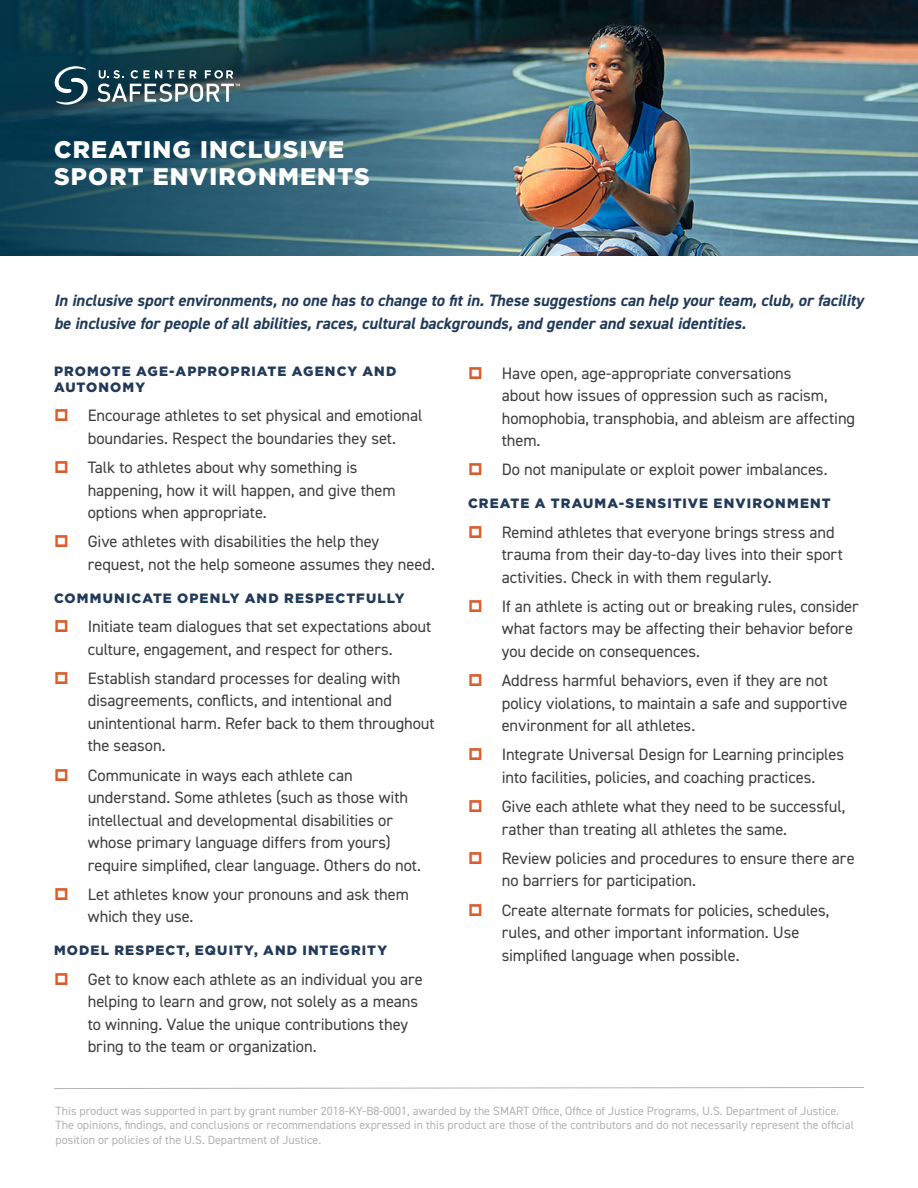
<style>
.page{position:relative;width:918px;height:1188px;background:#fff}
.page>*{position:absolute;margin:0;border:0;box-sizing:border-box;transform-origin:0 0}
.t1{font:900 24px/27px "Gotham";letter-spacing:.05em;color:#fff}
.t2{font:16.5px/22.5px "DIN2014";letter-spacing:-.005em;color:#3e3e3f}
.Body_Copy{font:italic 700 16.5px/22.5px "DIN2014";color:#213a59}
.t3{font:900 13.5px/16.5px "Gotham";letter-spacing:.08em;color:#213a59}
.t4{font:12px/14.4px "DIN2014";color:#b4b2b2}
</style>
<div class="page">
<img style="left:0;top:0;width:918px;height:255px">
<svg style="left:54px;top:66px;width:34px;height:39px"></svg>
<svg style="left:97px;top:70px;width:143px;height:32px"></svg>
<svg style="left:54px;top:1087px;width:810px;height:2px"></svg>
<p class="t1" style="left:54px;top:135px;width:317px">CREATING INCLUSIVE<br>SPORT ENVIRONMENTS</p>
<p class="Body_Copy" style="left:54px;top:289px;width:811px">In inclusive sport environments, no one has to change to fit in. These suggestions can help your team, club, or facility be inclusive for people of all abilities, races, cultural backgrounds, and gender and sexual identities.</p>
<h3 class="t3" style="left:54px;top:362px;width:344px">PROMOTE AGE-APPROPRIATE AGENCY AND<br>AUTONOMY</h3>
<p class="t2" style="left:88px;top:404px;width:336px">Encourage athletes to set physical and emotional boundaries. Respect the boundaries they set.</p>
<p class="t2" style="left:88px;top:456px;width:309px">Talk to athletes about why something is happening, how it will happen, and give them options when appropriate.</p>
<p class="t2" style="left:88px;top:530px;width:349px">Give athletes with disabilities the help they request, not the help someone assumes they need.</p>
<h3 class="t3" style="left:54px;top:589px;width:352px">COMMUNICATE OPENLY AND RESPECTFULLY</h3>
<p class="t2" style="left:88px;top:615px;width:345px">Initiate team dialogues that set expectations about culture, engagement, and respect for others.</p>
<p class="t2" style="left:88px;top:667px;width:349px">Establish standard processes for dealing with disagreements, conflicts, and intentional and unintentional harm. Refer back to them throughout the season.</p>
<p class="t2" style="left:88px;top:763px;width:335px">Communicate in ways each athlete can understand. Some athletes (such as those with intellectual and developmental disabilities or whose primary language differs from yours) require simplified, clear language. Others do not.</p>
<p class="t2" style="left:88px;top:883px;width:323px">Let athletes know your pronouns and ask them which they use.</p>
<h3 class="t3" style="left:54px;top:942px;width:335px">MODEL RESPECT, EQUITY, AND INTEGRITY</h3>
<p class="t2" style="left:88px;top:967px;width:337px">Get to know each athlete as an individual you are helping to learn and grow, not solely as a means to winning. Value the unique contributions they bring to the team or organization.</p>
<p class="t2" style="left:502px;top:361px;width:355px">Have open, age-appropriate conversations<br>about how issues of oppression such as racism, homophobia, transphobia, and ableism are affecting them.</p>
<p class="t2" style="left:502px;top:458px;width:327px">Do not manipulate or exploit power imbalances.</p>
<h3 class="t3" style="left:468px;top:495px;width:364px">CREATE A TRAUMA-SENSITIVE ENVIRONMENT</h3>
<p class="t2" style="left:502px;top:520px;width:343px">Remind athletes that everyone brings stress and trauma from their day-to-day lives into their sport activities. Check in with them regularly.</p>
<p class="t2" style="left:502px;top:595px;width:358px">If an athlete is acting out or breaking rules, consider what factors may be affecting their behavior before you decide on consequences.</p>
<p class="t2" style="left:502px;top:669px;width:347px">Address harmful behaviors, even if they are not policy violations, to maintain a safe and supportive environment for all athletes.</p>
<p class="t2" style="left:502px;top:743px;width:344px">Integrate Universal Design for Learning principles into facilities, policies, and coaching practices.</p>
<p class="t2" style="left:502px;top:795px;width:345px">Give each athlete what they need to be successful, rather than treating all athletes the same.</p>
<p class="t2" style="left:502px;top:847px;width:354px">Review policies and procedures to ensure there are no barriers for participation.</p>
<p class="t2" style="left:502px;top:898px;width:329px">Create alternate formats for policies, schedules, rules, and other important information. Use simplified language when possible.</p>
<p class="t4" style="left:56px;top:1103px;width:800px">This product was supported in part by grant number 2018-KY-B8-0001, awarded by the SMART Office, Office of Justice Programs, U.S. Department of Justice.<br>The opinions, findings, and conclusions or recommendations expressed in this product are those of the contributors and do not necessarily represent the official position or policies of the U.S. Department of Justice.</p>
</div>
